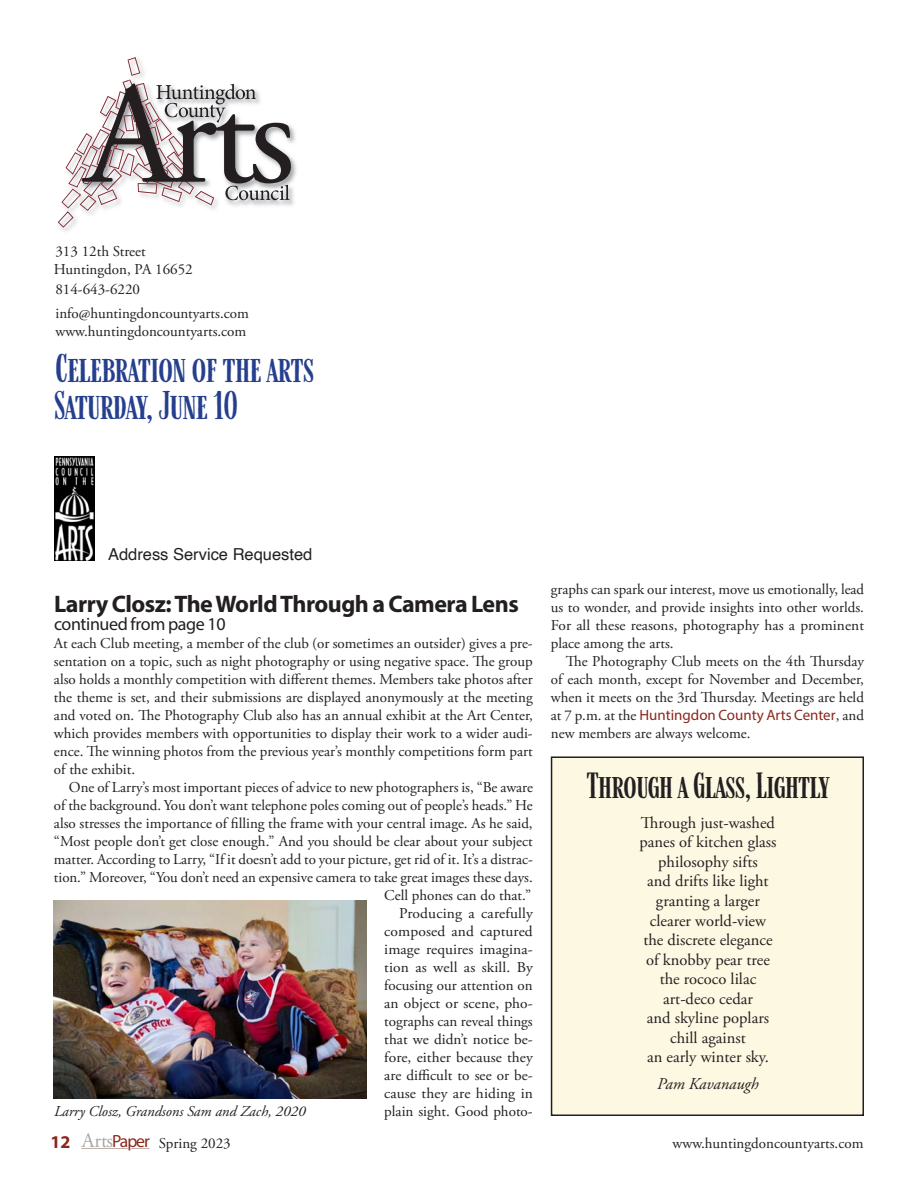
<style>
.page{position:relative;width:918px;height:1188px;background:#fff}
.page>*{position:absolute;margin:0;border:0;box-sizing:border-box;transform-origin:0 0}
.Body_Text{font:33px/36.3px "Farmhand";color:#253f8e}
.Poetry_Head{font:30px "Farmhand";color:#231f20}
.Head_3_on_Baseline{font:700 24px "Myriad Pro";letter-spacing:-.02em;color:#231f20}
.Head_3_on_Baseline-2{font:18px "Myriad Pro";letter-spacing:-.02em;color:#231f20}
.Poetry_Body{font:16.5px/19.5px "Adobe Garamond Pro";color:#231f20;text-align:center}
.t1{font:16.5px "Helvetica";color:#231f20}
.Poetry_Body_with_Ind{font:italic 16.5px "Adobe Garamond Pro";color:#231f20}
.Body_Text-2{font:15px/18px "Adobe Garamond Pro";color:#231f20;text-align:justify}
.Body_Text_No_Indent{font:15px/18px "Adobe Garamond Pro";color:#231f20;text-align:justify}
.t2{font:italic 15px "Adobe Garamond Pro";color:#231f20}
.s1{font-family:"Myriad Pro";color:#8b271b}
.s2{font-family:"Myriad Pro";font-weight:700;font-size:18px;color:#8b271b}
.s3{font-size:20.55px;color:rgb(35 31 32/.4)}
.s4{font-family:"Myriad Pro";font-size:17.7px;color:#8b271b}
</style>
<div class="page">
<hr style="left:81px;top:1148px;width:47px;height:1px;background:#57210b">
<svg style="left:131px;top:1148px;width:18px;height:1px"></svg>
<img style="left:54px;top:456px;width:40px;height:105px">
<img style="left:291px;top:126px;width:5px;height:80px">
<svg style="left:58px;top:57px;width:233px;height:171px"></svg>
<img style="left:54px;top:900px;width:312px;height:198px">
<div style="left:552px;top:757px;width:311px;height:358px;background:#fcf8e2"></div>
<div style="left:551px;top:756px;width:313px;height:360px;border:2px solid #231f20"></div>
<p class="Body_Text-2" style="left:54px;top:243px;width:140px">313 12th Street<br>Huntingdon, PA 16652</p>
<p class="Body_Text-2" style="left:55px;top:280px;width:86px">814-643-6220</p>
<p class="Body_Text-2" style="left:55px;top:304px;width:195px">info@huntingdoncountyarts.com</p>
<p class="Body_Text-2" style="left:55px;top:322px;width:192px">www.huntingdoncountyarts.com</p>
<p class="Body_Text" style="left:54px;top:351px;width:262px">Celebration of the arts<br>Saturday, June 10</p>
<p class="t1" style="left:108px;top:541px;width:206px">Address Service Requested</p>
<p class="Head_3_on_Baseline" style="left:54px;top:588px;width:466px">Larry Closz: The World Through a Camera Lens</p>
<p class="Head_3_on_Baseline-2" style="left:54px;top:613px;width:173px">continued from page 10</p>
<p class="Body_Text_No_Indent" style="left:54px;top:635px;width:480px">At each Club meeting, a member of the club (or sometimes an outsider) gives a pre&shy;sentation on a topic, such as night photography or using negative space. The group also holds a monthly competition with different themes. Members take photos after the theme is set, and their submissions are displayed anonymously at the meeting and voted on. The Photography Club also has an annual exhibit at the Art Center, which provides members with opportunities to display their work to a wider audi&shy;ence. The winning photos from the previous year’s monthly competitions form part of the exhibit.</p>
<p class="Body_Text-2" style="left:54px;top:779px;width:480px;text-align:right">One of Larry’s most important pieces of advice to new photographers is, “Be aware of the background. You don’t want telephone poles coming out of people’s heads.” He also stresses the importance of filling the frame with your central image. As he said, “Most people don’t get close enough.” And you should be clear about your subject matter. According to Larry, “If it doesn’t add to your picture, get rid of it. It’s a distrac&shy;tion.” Moreover, “You don’t need an expensive camera to take great images these days.<br>Cell phones can do that.”</p>
<p class="Body_Text-2" style="left:384px;top:905px;width:150px;text-indent:15px">Producing a carefully composed and captured image requires imagina&shy;tion as well as skill. By focusing our attention on an object or scene, pho&shy;tographs can reveal things that we didn’t notice be&shy;fore, either because they are difficult to see or be&shy;cause they are hiding in plain sight. Good photo-</p>
<p class="t2" style="left:54px;top:1102px;width:253px">Larry Closz, Grandsons Sam and Zach, 2020</p>
<p class="Body_Text-2" style="left:551px;top:581px;width:315px">graphs can spark our interest, move us emotionally, lead us to wonder, and provide insights into other worlds.<br>For all these reasons, photography has a prominent place among the arts.</p>
<p class="Body_Text-2" style="left:551px;top:653px;width:315px;text-indent:15px">The Photography Club meets on the 4th Thursday of each month, except for November and December, when it meets on the 3rd Thursday. Meetings are held at 7 p.m. at the <span class="s1">Huntingdon County Arts Center</span>, and new members are always welcome.</p>
<p class="Poetry_Head" style="left:587px;top:767px;width:244px">Through a Glass, Lightly</p>
<p class="Poetry_Body" style="left:639px;top:814px;width:139px">Through just-washed panes of kitchen glass philosophy sifts<br>and drifts like light granting a larger clearer world-view the discrete elegance of knobby pear tree the rococo lilac art-deco cedar<br>and skyline poplars chill against<br>an early winter sky.</p>
<p class="Poetry_Body_with_Ind" style="left:657px;top:1074px;width:103px">Pam Kavanaugh</p>
<p class="Body_Text_No_Indent" style="left:51px;top:1135px;width:182px"><span class="s2">12</span> <span class="s3">Arts</span><span class="s4">Paper</span> Spring 2023</p>
<p class="Body_Text_No_Indent" style="left:673px;top:1135px;width:192px">www.huntingdoncountyarts.com</p>
</div>
